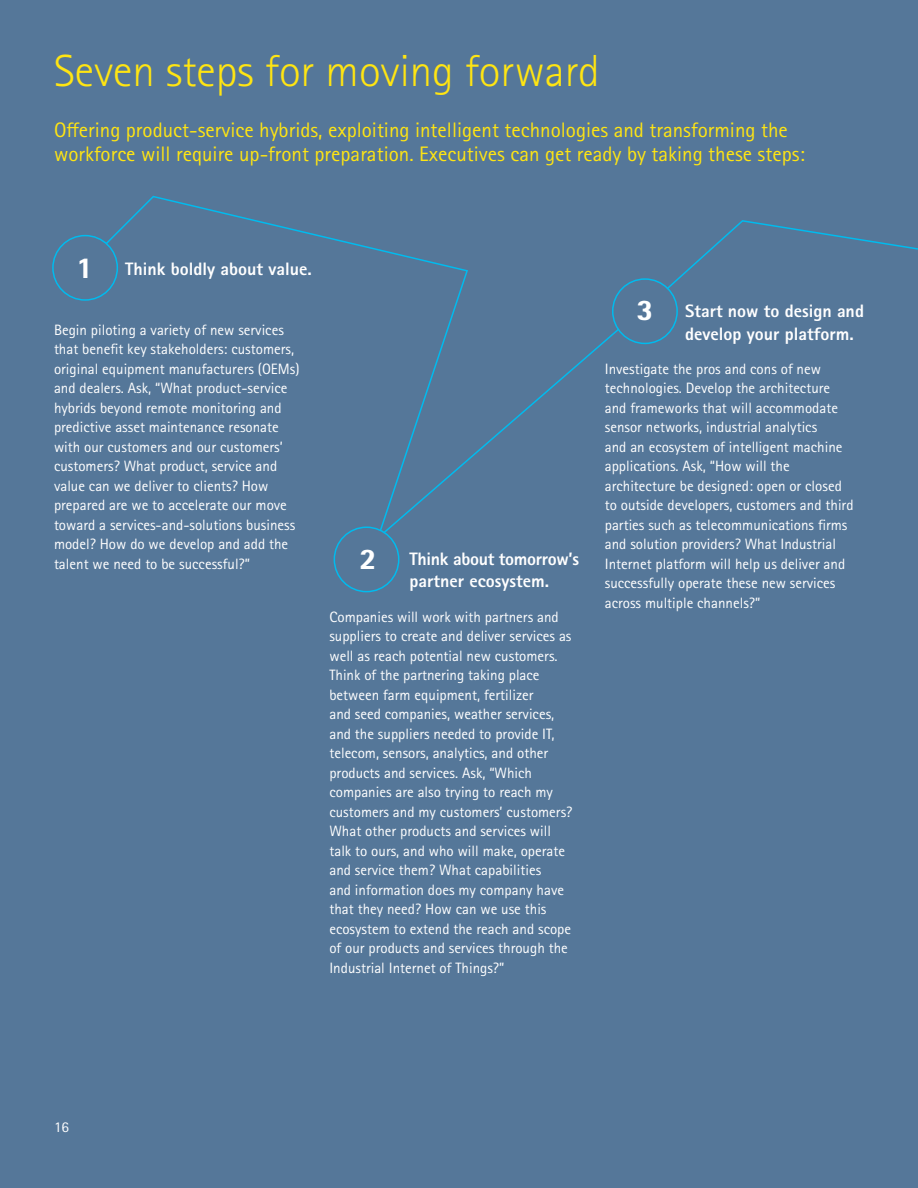
<style>
.page{position:relative;width:918px;height:1188px;background:#579}
.page>*{position:absolute;margin:0;border:0;box-sizing:border-box;transform-origin:0 0}
.t1{font:300 45px "Rotis Sans Seriffor ACN";color:#ffe512}
.t2{font:900 30px "Rotis Sans Seriffor ACN";color:#fff}
.t3{font:21px/24px "Rotis Sans Seriffor ACN";color:#ffe512}
.t4{font:800 18px/22.5px "Rotis Sans Seriffor ACN";color:#fff}
.t5{font:800 18px/22.5px "Rotis Sans Seriffor ACN";letter-spacing:-.02em;color:#fff}
.t6{font:15px/19.5px "Rotis Sans Seriffor ACN";color:#fff}
</style>
<div class="page">
<svg style="left:99px;top:195px;width:528px;height:348px"></svg>
<svg style="left:657px;top:220px;width:261px;height:78px"></svg>
<div style="left:53px;top:236px;width:64px;height:64px;background:#579;border-radius:50%"></div>
<div style="left:52px;top:235px;width:66px;height:66px;border:2px solid #0be;border-radius:50%"></div>
<div style="left:334px;top:527px;width:65px;height:65px;background:#579;border-radius:50%"></div>
<div style="left:334px;top:526px;width:65px;height:66px;border:2px solid #0be;border-radius:50%"></div>
<div style="left:613px;top:279px;width:64px;height:64px;background:#579;border-radius:50%"></div>
<div style="left:612px;top:278px;width:66px;height:66px;border:2px solid #0be;border-radius:50%"></div>
<h1 class="t1" style="left:54px;top:45px;width:547px">Seven steps for moving forward</h1>
<h3 class="t3" style="left:54px;top:118px;width:753px">Offering product-service hybrids, exploiting intelligent technologies and transforming the workforce will require up-front preparation. Executives can get ready by taking these steps:</h3>
<h2 class="t2" style="left:77px;top:249px;width:19px">1</h2>
<p class="t4" style="left:125px;top:258px;width:188px">Think boldly about value.</p>
<p class="t6" style="left:54px;top:320px;width:247px">Begin piloting a variety of new services that benefit key stakeholders: customers, original equipment manufacturers (OEMs) and dealers. Ask, “What product-service hybrids beyond remote monitoring and predictive asset maintenance resonate with our customers and our customers’ customers? What product, service and value can we deliver to clients? How prepared are we to accelerate our move toward a services-and-solutions business model? How do we develop and add the talent we need to be successful?”</p>
<h2 class="t2" style="left:360px;top:540px;width:19px">2</h2>
<p class="t5" style="left:410px;top:547px;width:171px">Think about tomorrow’s partner ecosystem.</p>
<p class="t6" style="left:329px;top:607px;width:244px">Companies will work with partners and suppliers to create and deliver services as well as reach potential new customers.<br>Think of the partnering taking place between farm equipment, fertilizer<br>and seed companies, weather services, and the suppliers needed to provide IT, telecom, sensors, analytics, and other products and services. Ask, “Which companies are also trying to reach my customers and my customers’ customers?<br>What other products and services will talk to ours, and who will make, operate and service them? What capabilities<br>and information does my company have that they need? How can we use this ecosystem to extend the reach and scope of our products and services through the Industrial Internet of Things?”</p>
<h2 class="t2" style="left:636px;top:291px;width:19px">3</h2>
<p class="t4" style="left:685px;top:300px;width:180px">Start now to design and develop your platform.</p>
<p class="t6" style="left:605px;top:359px;width:250px">Investigate the pros and cons of new technologies. Develop the architecture and frameworks that will accommodate sensor networks, industrial analytics<br>and an ecosystem of intelligent machine applications. Ask, “How will the architecture be designed: open or closed to outside developers, customers and third parties such as telecommunications firms and solution providers? What Industrial Internet platform will help us deliver and successfully operate these new services across multiple channels?”</p>
<p class="t6" style="left:54px;top:1117px;width:16px">16</p>
</div>
